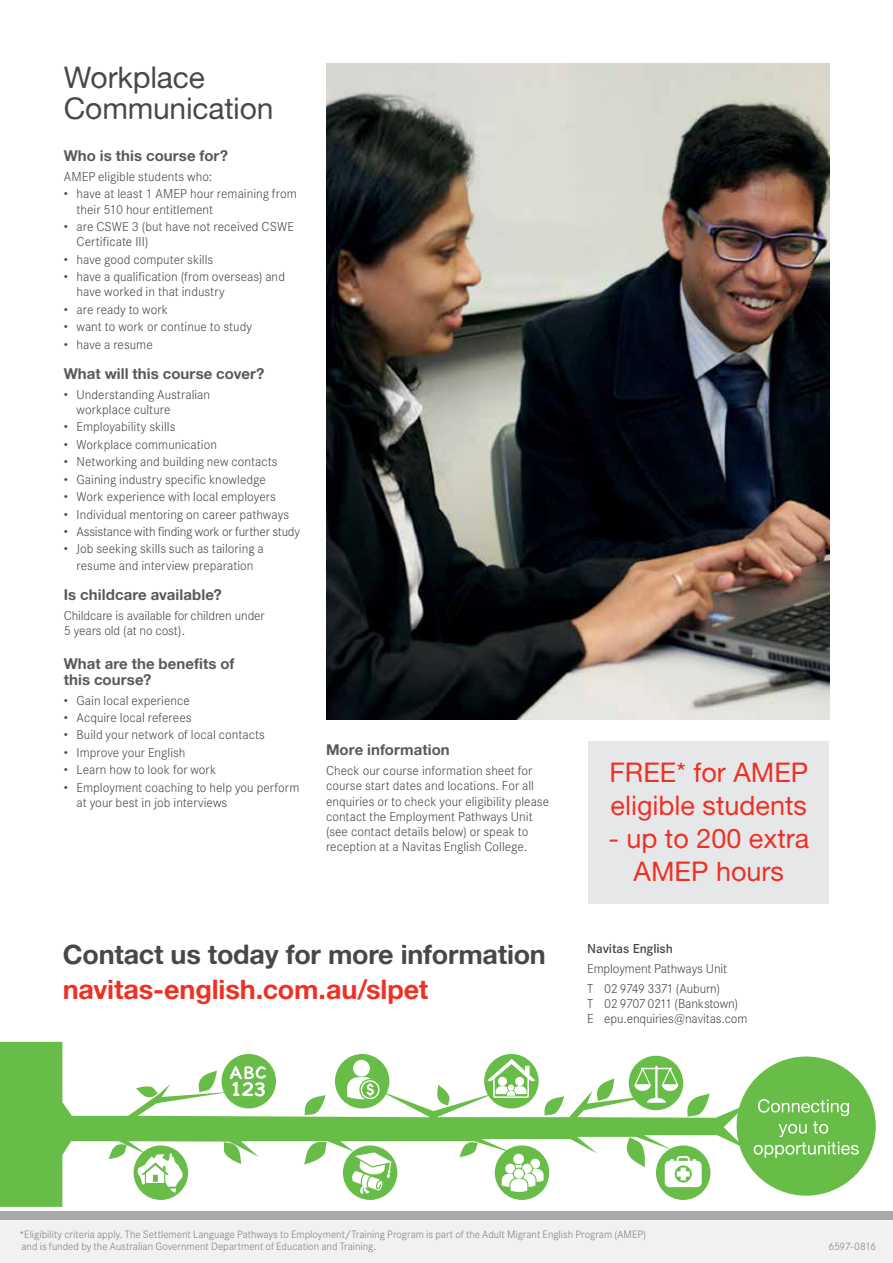
<style>
.page{position:relative;width:893px;height:1263px;background:#fff}
.page>*{position:absolute;margin:0;border:0;box-sizing:border-box;transform-origin:0 0}
.t1{font:30px/31.5px "Alte Haas Grotesk";letter-spacing:-.005em;color:#48484a}
.t2{font:27px/33px "Alte Haas Grotesk";color:#ee3124}
.t3{font:27px "Alte Haas Grotesk Bold";letter-spacing:-.01em;color:#48484a}
.t4{font:27px "Alte Haas Grotesk Bold";letter-spacing:-.005em;color:#ee3124}
.t5{font:15px/16.5px "Alte Haas Grotesk Bold";letter-spacing:.005em;color:#58595b}
.t6{font:300 12.75px/15.3px "Corporate SBQ";color:#48484a}
.t7{font:500 12.75px "Corporate SBQ";letter-spacing:-.01em;color:#48484a}
.t8{font:300 10.5px/12px "Corporate SBQ";color:#808285}
.t9{font:300 10.5px "Corporate SBQ";letter-spacing:-.03em;color:#808285}
</style>
<div class="page">
<img style="left:326px;top:64px;width:503px;height:655px">
<div style="left:588px;top:741px;width:241px;height:162px;background:#e6e7e8"></div>
<div style="left:0;top:1219px;width:893px;height:44px;background:#f1f1f2"></div>
<div style="left:0;top:1211px;width:893px;height:8px;background:#a7a9ac"></div>
<svg style="left:0;top:1042px;width:747px;height:165px"></svg>
<svg style="left:597px;top:1078px;width:17px;height:23px"></svg>
<svg style="left:305px;top:1095px;width:21px;height:20px"></svg>
<svg style="left:544px;top:1096px;width:20px;height:19px"></svg>
<svg style="left:223px;top:1142px;width:19px;height:22px"></svg>
<svg style="left:304px;top:1142px;width:23px;height:22px"></svg>
<svg style="left:437px;top:1085px;width:13px;height:21px"></svg>
<svg style="left:459px;top:1142px;width:19px;height:15px"></svg>
<svg style="left:108px;top:1144px;width:19px;height:15px"></svg>
<svg style="left:199px;top:1070px;width:18px;height:22px"></svg>
<svg style="left:136px;top:1086px;width:22px;height:12px"></svg>
<svg style="left:687px;top:1093px;width:23px;height:24px"></svg>
<svg style="left:626px;top:1137px;width:19px;height:31px"></svg>
<div style="left:134px;top:1145px;width:54px;height:55px;background:#68bd49;border-radius:50%"></div>
<svg style="left:137px;top:1153px;width:46px;height:40px"></svg>
<div style="left:222px;top:1054px;width:54px;height:54px;background:#68bd49;border-radius:50%"></div>
<svg style="left:230px;top:1066px;width:36px;height:30px"></svg>
<div style="left:343px;top:1145px;width:54px;height:55px;background:#68bd49;border-radius:50%"></div>
<div style="left:495px;top:1145px;width:54px;height:55px;background:#68bd49;border-radius:50%"></div>
<svg style="left:502px;top:1154px;width:42px;height:38px"></svg>
<div style="left:656px;top:1145px;width:54px;height:55px;background:#68bd49;border-radius:50%"></div>
<div style="left:629px;top:1056px;width:54px;height:54px;background:#68bd49;border-radius:50%"></div>
<div style="left:335px;top:1054px;width:54px;height:54px;background:#68bd49;border-radius:50%"></div>
<svg style="left:347px;top:1060px;width:34px;height:40px"></svg>
<div style="left:484px;top:1054px;width:55px;height:54px;background:#68bd49;border-radius:50%"></div>
<svg style="left:488px;top:1059px;width:47px;height:40px"></svg>
<div style="left:498px;top:1077px;width:9px;height:9px;background:#fff;border-radius:50%"></div>
<div style="left:515px;top:1077px;width:9px;height:9px;background:#fff;border-radius:50%"></div>
<div style="left:508px;top:1084px;width:6px;height:7px;background:#fff;border-radius:50%"></div>
<div style="left:737px;top:1056px;width:139px;height:140px;background:#68bd49;border-radius:50%"></div>
<svg style="left:754px;top:1099px;width:105px;height:59px"></svg>
<svg style="left:647px;top:1098px;width:19px;height:5px"></svg>
<hr style="left:655px;top:1066px;width:2px;height:33px;background:#fff">
<hr style="left:641px;top:1068px;width:31px;height:1px;background:#fff">
<svg style="left:634px;top:1066px;width:17px;height:25px"></svg>
<svg style="left:661px;top:1066px;width:18px;height:25px"></svg>
<svg style="left:352px;top:1152px;width:39px;height:41px"></svg>
<svg style="left:665px;top:1156px;width:37px;height:31px"></svg>
<h1 class="t1" style="left:64px;top:61px;width:211px">Workplace<br>Communication</h1>
<p class="t5" style="left:64px;top:147px;width:166px">Who is this course for?</p>
<p class="t6" style="left:64px;top:169px;width:150px">AMEP eligible students who:</p>
<p class="t6" style="left:77px;top:186px;width:222px;text-indent:-13px">• have at least 1 AMEP hour remaining from their 510 hour entitlement</p>
<p class="t6" style="left:77px;top:219px;width:219px;text-indent:-13px">• are CSWE 3 (but have not received CSWE<br>Certificate III)</p>
<p class="t6" style="left:64px;top:252px;width:151px">• have good computer skills</p>
<p class="t6" style="left:77px;top:269px;width:210px;text-indent:-13px">• have a qualification (from overseas) and have worked in that industry</p>
<p class="t6" style="left:64px;top:302px;width:106px">• are ready to work</p>
<p class="t6" style="left:64px;top:319px;width:190px">• want to work or continue to study</p>
<p class="t6" style="left:64px;top:337px;width:91px">• have a resume</p>
<p class="t5" style="left:64px;top:365px;width:202px">What will this course cover?</p>
<p class="t6" style="left:77px;top:387px;width:135px;text-indent:-13px">• Understanding Australian workplace culture</p>
<p class="t6" style="left:64px;top:419px;width:113px">• Employability skills</p>
<p class="t6" style="left:64px;top:437px;width:155px">• Workplace communication</p>
<p class="t6" style="left:64px;top:454px;width:215px">• Networking and building new contacts</p>
<p class="t6" style="left:64px;top:472px;width:204px">• Gaining industry specific knowledge</p>
<p class="t6" style="left:64px;top:489px;width:214px">• Work experience with local employers</p>
<p class="t6" style="left:64px;top:506px;width:227px">• Individual mentoring on career pathways</p>
<p class="t6" style="left:64px;top:524px;width:238px">• Assistance with finding work or further study</p>
<p class="t6" style="left:64px;top:541px;width:202px;line-height:16.5px;text-align:center">• Job seeking skills such as tailoring a resume and interview preparation</p>
<p class="t5" style="left:64px;top:586px;width:159px">Is childcare available?</p>
<p class="t6" style="left:64px;top:608px;width:202px">Childcare is available for children under<br>5 years old (at no cost).</p>
<p class="t5" style="left:64px;top:655px;width:172px">What are the benefits of this course?</p>
<p class="t6" style="left:64px;top:693px;width:128px">• Gain local experience</p>
<p class="t6" style="left:64px;top:710px;width:129px">• Acquire local referees</p>
<p class="t6" style="left:64px;top:727px;width:203px">• Build your network of local contacts</p>
<p class="t6" style="left:64px;top:745px;width:123px">• Improve your English</p>
<p class="t6" style="left:64px;top:762px;width:154px">• Learn how to look for work</p>
<p class="t6" style="left:77px;top:780px;width:224px;text-indent:-13px">• Employment coaching to help you perform at your best in job interviews</p>
<p class="t5" style="left:326px;top:741px;width:125px">More information</p>
<p class="t6" style="left:326px;top:763px;width:225px">Check our course information sheet for course start dates and locations. For all enquiries or to check your eligibility please contact the Employment Pathways Unit (see contact details below) or speak to reception at a Navitas English College.</p>
<h2 class="t2" style="left:609px;top:755px;width:200px">FREE* for AMEP eligible students</h2>
<h2 class="t2" style="left:608px;top:821px;width:203px;text-align:center">- up to 200 extra<br>AMEP hours</h2>
<h2 class="t3" style="left:63px;top:937px;width:485px">Contact us today for more information</h2>
<h2 class="t4" style="left:63px;top:973px;width:367px">navitas-english.com.au/slpet</h2>
<p class="t7" style="left:587px;top:941px;width:87px">Navitas English</p>
<p class="t6" style="left:587px;top:959px;width:142px;line-height:19.5px">Employment Pathways Unit<br>T 02 9749 3371 (Auburn)</p>
<p class="t6" style="left:587px;top:996px;width:162px">T 02 9707 0211 (Bankstown)<br>E epu.enquiries@navitas.com</p>
<p class="t8" style="left:19px;top:1228px;width:629px">*Eligibility criteria apply. The Settlement Language Pathways to Employment/Training Program is part of the Adult Migrant English Program (AMEP) and is funded by the Australian Government Department of Education and Training.</p>
<p class="t9" style="left:828px;top:1240px;width:49px">6597-0816</p>
</div>
